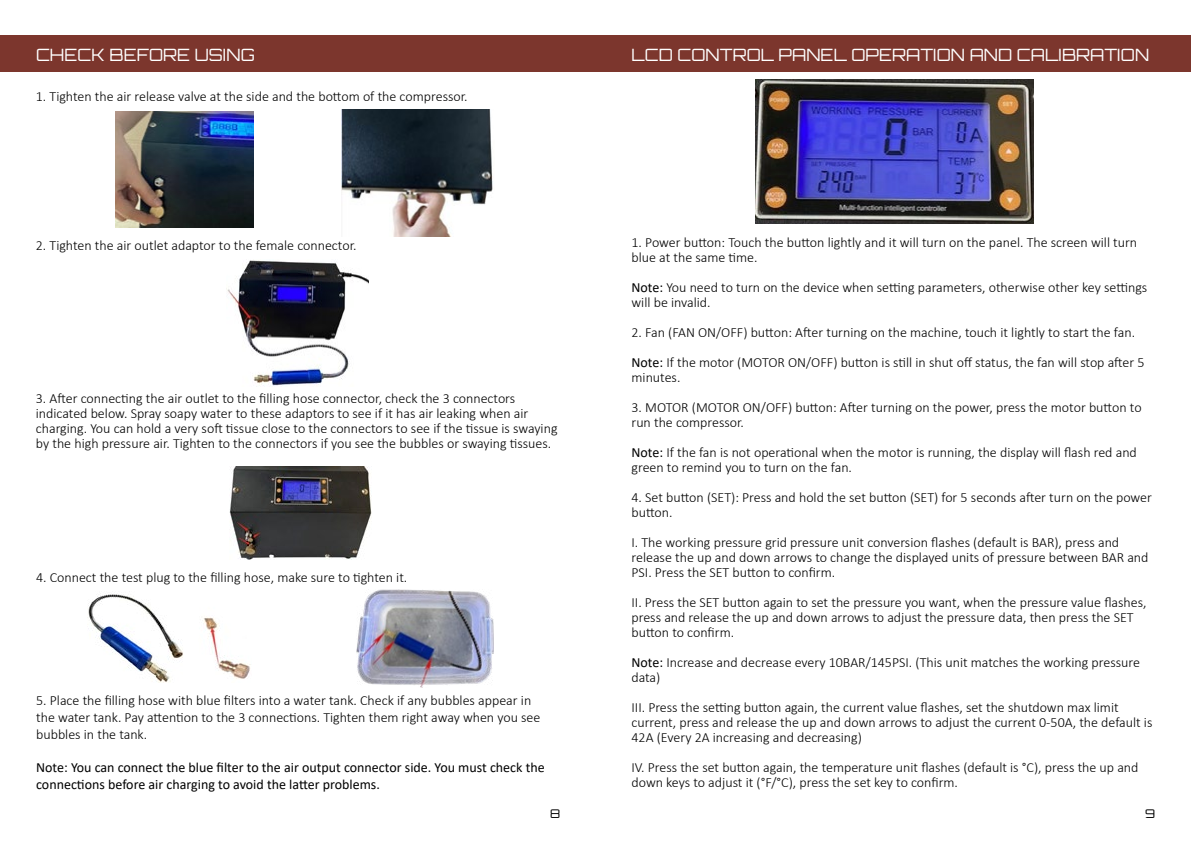
<style>
.page{position:relative;width:1191px;height:842px;background:#fff}
.page>*{position:absolute;margin:0;border:0;box-sizing:border-box;transform-origin:0 0}
.t1{font:17px "Orbitron";color:#fff}
.t2{font:300 14px/15px "Calibri";color:#000}
.t3{font:14px/16.8px "Calibri";color:#000}
.t4{font:12px "Orbitron";color:#000}
.s1{font-weight:400}
</style>
<div class="page">
<div style="left:0;top:35px;width:1191px;height:37px;background:#7c362d"></div>
<img style="left:116px;top:111px;width:137px;height:117px">
<img style="left:342px;top:110px;width:151px;height:127px">
<img style="left:226px;top:260px;width:143px;height:126px">
<img style="left:229px;top:466px;width:143px;height:94px">
<img style="left:88px;top:594px;width:163px;height:88px">
<img style="left:356px;top:590px;width:137px;height:97px">
<img style="left:756px;top:79px;width:277px;height:145px">
<p class="t1" style="left:36px;top:44px;width:220px">CHECK BEFORE USING</p>
<p class="t2" style="left:36px;top:89px;width:433px">1. Tighten the air release valve at the side and the bottom of the compressor.</p>
<p class="t2" style="left:36px;top:238px;width:322px">2. Tighten the air outlet adaptor to the female connector.</p>
<p class="t2" style="left:36px;top:391px;width:523px">3. After connecting the air outlet to the filling hose connector, check the 3 connectors indicated below. Spray soapy water to these adaptors to see if it has air leaking when air charging. You can hold a very soft tissue close to the connectors to see if the tissue is swaying by the high pressure air. Tighten to the connectors if you see the bubbles or swaying tissues.</p>
<p class="t2" style="left:36px;top:569px;width:373px">4. Connect the test plug to the filling hose, make sure to tighten it.</p>
<p class="t2" style="left:36px;top:692px;width:506px;line-height:16.8px">5. Place the filling hose with blue filters into a water tank. Check if any bubbles appear in the water tank. Pay attention to the 3 connections. Tighten them right away when you see bubbles in the tank.</p>
<p class="t3" style="left:36px;top:759px;width:510px">Note: You can connect the blue filter to the air output connector side. You must check the connections before air charging to avoid the latter problems.</p>
<p class="t1" style="left:631px;top:44px;width:519px">LCD CONTROL PANEL OPERATION AND CALIBRATION</p>
<p class="t2" style="left:631px;top:235px;width:507px">1. Power button: Touch the button lightly and it will turn on the panel. The screen will turn blue at the same time.</p>
<p class="t2" style="left:631px;top:280px;width:517px"><span class="s1">Note:</span> You need to turn on the device when setting parameters, otherwise other key settings will be invalid.</p>
<p class="t2" style="left:631px;top:317px;width:514px;line-height:30px">2. Fan (FAN ON/OFF) button: After turning on the machine, touch it lightly to start the fan.<br><span class="s1">Note:</span> If the motor (MOTOR ON/OFF) button is still in shut off status, the fan will stop after 5</p>
<p class="t2" style="left:631px;top:370px;width:50px">minutes.</p>
<p class="t2" style="left:631px;top:400px;width:511px">3. MOTOR (MOTOR ON/OFF) button: After turning on the power, press the motor button to run the compressor.</p>
<p class="t2" style="left:631px;top:445px;width:507px"><span class="s1">Note:</span> If the fan is not operational when the motor is running, the display will flash red and green to remind you to turn on the fan.</p>
<p class="t2" style="left:631px;top:490px;width:522px">4. Set button (SET): Press and hold the set button (SET) for 5 seconds after turn on the power button.</p>
<p class="t2" style="left:631px;top:535px;width:518px">I. The working pressure grid pressure unit conversion flashes (default is BAR), press and release the up and down arrows to change the displayed units of pressure between BAR and<br>PSI. Press the SET button to confirm.</p>
<p class="t2" style="left:631px;top:595px;width:516px">II. Press the SET button again to set the pressure you want, when the pressure value flashes, press and release the up and down arrows to adjust the pressure data, then press the SET button to confirm.</p>
<p class="t2" style="left:631px;top:655px;width:510px"><span class="s1">Note:</span> Increase and decrease every 10BAR/145PSI. (This unit matches the working pressure data)</p>
<p class="t2" style="left:631px;top:700px;width:522px">III. Press the setting button again, the current value flashes, set the shutdown max limit current, press and release the up and down arrows to adjust the current 0-50A, the default is<br>42A (Every 2A increasing and decreasing)</p>
<p class="t2" style="left:631px;top:760px;width:508px">IV. Press the set button again, the temperature unit flashes (default is °C), press the up and down keys to adjust it (°F/°C), press the set key to confirm.</p>
<p class="t4" style="left:550px;top:806px;width:12px">8</p>
<p class="t4" style="left:1145px;top:806px;width:11px">9</p>
</div>
